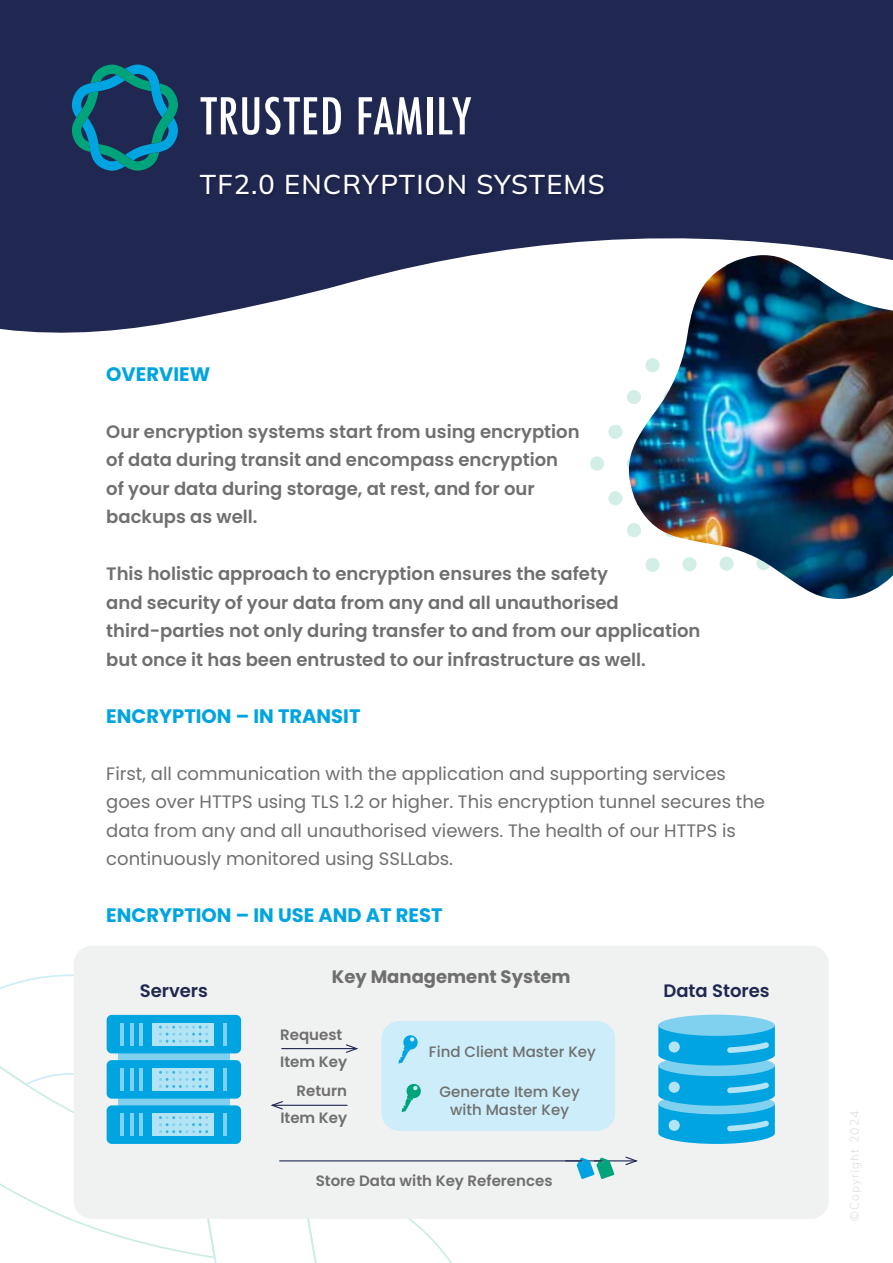
<style>
.page{position:relative;width:893px;height:1263px;background:#fff}
.page>*{position:absolute;margin:0;border:0;box-sizing:border-box;transform-origin:0 0}
.t1{font:200 27.15px "Mulish";letter-spacing:.04em;color:#fff}
.t2{font:700 19.5px "Poppins";color:#00a4e0}
.t3{font:600 18px/28.5px "Poppins";color:#6f6f6f}
.t4{font:18px/28.5px "Poppins";color:#6f6f6f}
.t5{font:700 18px "Poppins";color:#6f6f6f}
.t6{font:600 18px "Poppins";color:#202751}
.t7{font:600 15px/27px "Poppins";color:#6f6f6f}
.t8{font:500 15px/18px "Poppins";color:#6f6f6f;text-align:center}
.t9{font:200 12px "Mulish";letter-spacing:.1em;color:#d4d4d4}
</style>
<div class="page">
<svg style="left:214px;top:1219px;width:238px;height:44px"></svg>
<svg style="left:0;top:974px;width:217px;height:286px"></svg>
<div style="left:74px;top:946px;width:755px;height:273px;background:#f0f1f1;border-radius:18px"></div>
<svg style="left:0;top:0;width:893px;height:333px;fill:#202751"></svg>
<svg style="left:590px;top:328px;width:14px;height:5px"></svg>
<div style="left:608px;top:425px;width:15px;height:14px;background:#d2eee7;border-radius:50%"></div>
<div style="left:627px;top:456px;width:14px;height:15px;background:#d3efe8;border-radius:50%"></div>
<div style="left:590px;top:456px;width:14px;height:15px;background:#d2eee7;border-radius:50%"></div>
<div style="left:608px;top:491px;width:15px;height:14px;background:#d2eee7;border-radius:50%"></div>
<img style="left:628px;top:255px;width:265px;height:344px">
<div style="left:200px;top:174px;width:408px;height:24px;background:#1e254e"></div>
<svg style="left:201px;top:97px;width:58px;height:38px"></svg>
<svg style="left:265px;top:97px;width:52px;height:38px"></svg>
<svg style="left:323px;top:97px;width:18px;height:37px"></svg>
<svg style="left:359px;top:97px;width:63px;height:37px"></svg>
<div style="left:427px;top:97px;width:5px;height:37px;background:#fff"></div>
<svg style="left:439px;top:97px;width:32px;height:37px"></svg>
<svg style="left:70px;top:65px;width:110px;height:106px"></svg>
<hr style="left:282px;top:1048px;width:75px;height:1px;background:#202751">
<svg style="left:345px;top:1044px;width:13px;height:9px"></svg>
<hr style="left:272px;top:1105px;width:75px;height:1px;background:#202751">
<svg style="left:270px;top:1101px;width:14px;height:9px"></svg>
<div style="left:381px;top:1021px;width:234px;height:110px;background:#ccedf9;border-radius:18px"></div>
<svg style="left:398px;top:1035px;width:20px;height:28px"></svg>
<svg style="left:402px;top:1083px;width:19px;height:29px"></svg>
<div style="left:118px;top:1018px;width:112px;height:122px;background:#80d1f0"></div>
<div style="left:107px;top:1060px;width:134px;height:39px;background:#00a4e0;border-radius:5px"></div>
<div style="left:153px;top:1068px;width:61px;height:23px;background:#b3e4f6"></div>
<hr style="left:130px;top:1068px;width:4px;height:23px;background:#80d1f0">
<hr style="left:139px;top:1068px;width:4px;height:23px;background:#80d1f0">
<hr style="left:223px;top:1068px;width:4px;height:23px;background:#80d1f0">
<hr style="left:120px;top:1068px;width:4px;height:23px;background:#80d1f0">
<svg style="left:159px;top:1071px;width:49px;height:17px"></svg>
<div style="left:107px;top:1015px;width:134px;height:38px;background:#00a4e0;border-radius:5px"></div>
<div style="left:153px;top:1023px;width:61px;height:22px;background:#b3e4f6"></div>
<hr style="left:130px;top:1023px;width:4px;height:22px;background:#80d1f0">
<hr style="left:139px;top:1023px;width:4px;height:22px;background:#80d1f0">
<hr style="left:223px;top:1023px;width:4px;height:22px;background:#80d1f0">
<hr style="left:120px;top:1023px;width:4px;height:22px;background:#80d1f0">
<svg style="left:159px;top:1026px;width:49px;height:16px"></svg>
<div style="left:107px;top:1105px;width:134px;height:39px;background:#00a4e0;border-radius:5px"></div>
<div style="left:153px;top:1113px;width:61px;height:23px;background:#b3e4f6"></div>
<hr style="left:130px;top:1113px;width:4px;height:23px;background:#80d1f0">
<hr style="left:139px;top:1113px;width:4px;height:23px;background:#80d1f0">
<hr style="left:223px;top:1113px;width:4px;height:23px;background:#80d1f0">
<hr style="left:120px;top:1113px;width:4px;height:23px;background:#80d1f0">
<svg style="left:159px;top:1116px;width:49px;height:17px"></svg>
<svg style="left:658px;top:1027px;width:117px;height:117px"></svg>
<div style="left:658px;top:1015px;width:117px;height:21px;background:#80d1f0;border-radius:50%"></div>
<div style="left:669px;top:1041px;width:11px;height:11px;background:#b3e4f6;border-radius:50%"></div>
<hr style="left:280px;top:1160px;width:356px;height:1px;background:#202751">
<svg style="left:625px;top:1156px;width:13px;height:10px"></svg>
<svg style="left:566px;top:1157px;width:48px;height:22px"></svg>
<h1 class="t1" style="left:200px;top:166px;width:407px">TF2.0 ENCRYPTION SYSTEMS</h1>
<p class="t2" style="left:106px;top:363px;width:105px">OVERVIEW</p>
<p class="t3" style="left:106px;top:417px;width:475px">Our encryption systems start from using encryption of data during transit and encompass encryption of your data during storage, at rest, and for our backups as well.</p>
<p class="t3" style="left:106px;top:560px;width:596px">This holistic approach to encryption ensures the safety<br>and security of your data from any and all unauthorised third-parties not only during transfer to and from our application but once it has been entrusted to our infrastructure as well.</p>
<p class="t2" style="left:106px;top:705px;width:256px">ENCRYPTION – IN TRANSIT</p>
<p class="t4" style="left:106px;top:759px;width:660px">First, all communication with the application and supporting services goes over HTTPS using TLS 1.2 or higher. This encryption tunnel secures the data from any and all unauthorised viewers. The health of our HTTPS is continuously monitored using SSLLabs.</p>
<p class="t2" style="left:106px;top:904px;width:338px">ENCRYPTION – IN USE AND AT REST</p>
<p class="t5" style="left:332px;top:966px;width:240px">Key Management System</p>
<p class="t6" style="left:140px;top:981px;width:70px">Servers</p>
<p class="t6" style="left:663px;top:981px;width:108px">Data Stores</p>
<p class="t7" style="left:280px;top:1022px;width:68px">Request<br>Item Key</p>
<p class="t7" style="left:280px;top:1077px;width:68px;text-align:right">Return<br>Item Key</p>
<p class="t8" style="left:429px;top:1043px;width:168px">Find Client Master Key</p>
<p class="t8" style="left:439px;top:1083px;width:142px">Generate Item Key with Master Key</p>
<p class="t7" style="left:316px;top:1167px;width:238px">Store Data with Key References</p>
<p class="t9" style="left:846px;top:1221px;width:112px;rotate:-90deg">©Copyright 2024</p>
</div>
